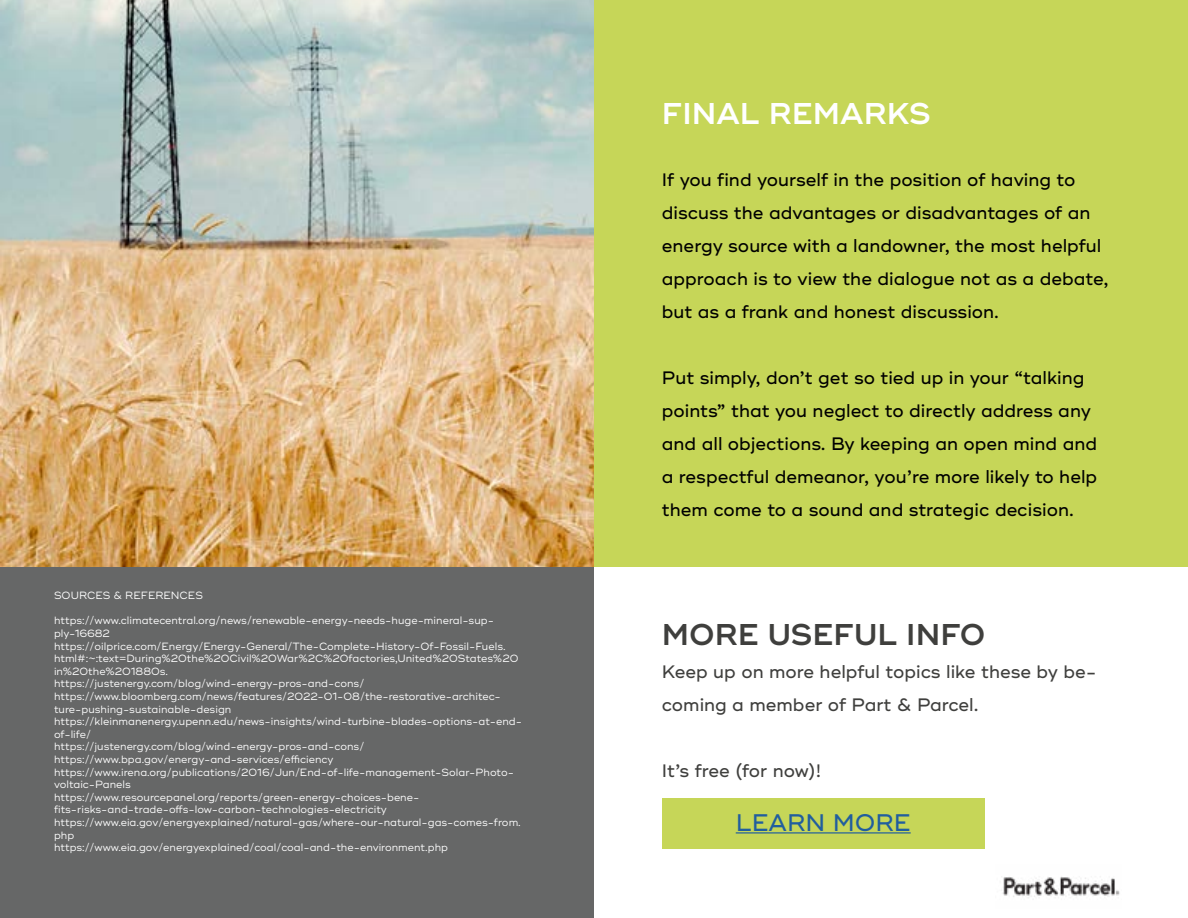
<style>
.page{position:relative;width:1188px;height:918px;background:#fff}
.page>*{position:absolute;margin:0;border:0;box-sizing:border-box;transform-origin:0 0}
.t1{font:600 30px "Ridley Grotesk";color:#3f3f3d}
.t2{font:600 30px "Ridley Grotesk";color:#fff}
.t3{font:500 24px "Ridley Grotesk";color:#215e9e}
.t4{font:500 18px/33px "Ridley Grotesk";color:#000}
.t5{font:500 18px/33px "Ridley Grotesk";color:#3f3f3d}
.t6{font:10.5px/12.6px "Ridley Grotesk";color:#fff}
</style>
<div class="page">
<img style="left:0;top:0;width:594px;height:567px">
<div style="left:594px;top:0;width:594px;height:887px;background:#c6d658"></div>
<div style="left:594px;top:567px;width:594px;height:351px;background:#fff"></div>
<div style="left:662px;top:798px;width:323px;height:51px;background:#c6d658"></div>
<hr style="left:736px;top:832px;width:175px;height:2px;background:#215e9e">
<img style="left:1002px;top:876px;width:118px;height:22px">
<div style="left:0;top:567px;width:594px;height:351px;background:#666767"></div>
<p class="t6" style="left:54px;top:589px;width:151px">SOURCES &amp; REFERENCES</p>
<p class="t6" style="left:54px;top:615px;width:470px">https://www.climatecentral.org/news/renewable-energy-needs-huge-mineral-sup&shy;ply-16682 https://oilprice.com/Energy/Energy-General/The-Complete-History-Of-Fossil-Fuels. html#:~:text=During%20the%20Civil%20War%2C%20factories,United%20States%20 in%20the%201880s.<br>https://justenergy.com/blog/wind-energy-pros-and-cons/ https://www.bloomberg.com/news/features/2022-01-08/the-restorative-architec&shy;ture-pushing-sustainable-design https://kleinmanenergy.upenn.edu/news-insights/wind-turbine-blades-options-at-end&shy;of-life/<br>https://justenergy.com/blog/wind-energy-pros-and-cons/ https://www.bpa.gov/energy-and-services/efficiency https://www.irena.org/publications/2016/Jun/End-of-life-management-Solar-Photo&shy;voltaic-Panels<br>https://www.resourcepanel.org/reports/green-energy-choices-bene&shy;fits-risks-and-trade-offs-low-carbon-technologies-electricity https://www.eia.gov/energyexplained/natural-gas/where-our-natural-gas-comes-from. php<br>https://www.eia.gov/energyexplained/coal/coal-and-the-environment.php</p>
<h1 class="t2" style="left:662px;top:95px;width:270px">FINAL REMARKS</h1>
<h3 class="t4" style="left:662px;top:163px;width:448px">If you find yourself in the position of having to discuss the advantages or disadvantages of an energy source with a landowner, the most helpful approach is to view the dialogue not as a debate, but as a frank and honest discussion.</h3>
<h3 class="t4" style="left:662px;top:361px;width:437px">Put simply, don’t get so tied up in your “talking points” that you neglect to directly address any and all objections. By keeping an open mind and a respectful demeanor, you’re more likely to help them come to a sound and strategic decision.</h3>
<h1 class="t1" style="left:662px;top:617px;width:325px">MORE USEFUL INFO</h1>
<h3 class="t5" style="left:662px;top:656px;width:436px">Keep up on more helpful topics like these by be&shy;coming a member of Part &amp; Parcel.</h3>
<h3 class="t5" style="left:662px;top:755px;width:161px">It’s free (for now)!</h3>
<h2 class="t3" style="left:736px;top:808px;width:176px">LEARN MORE</h2>
</div>
